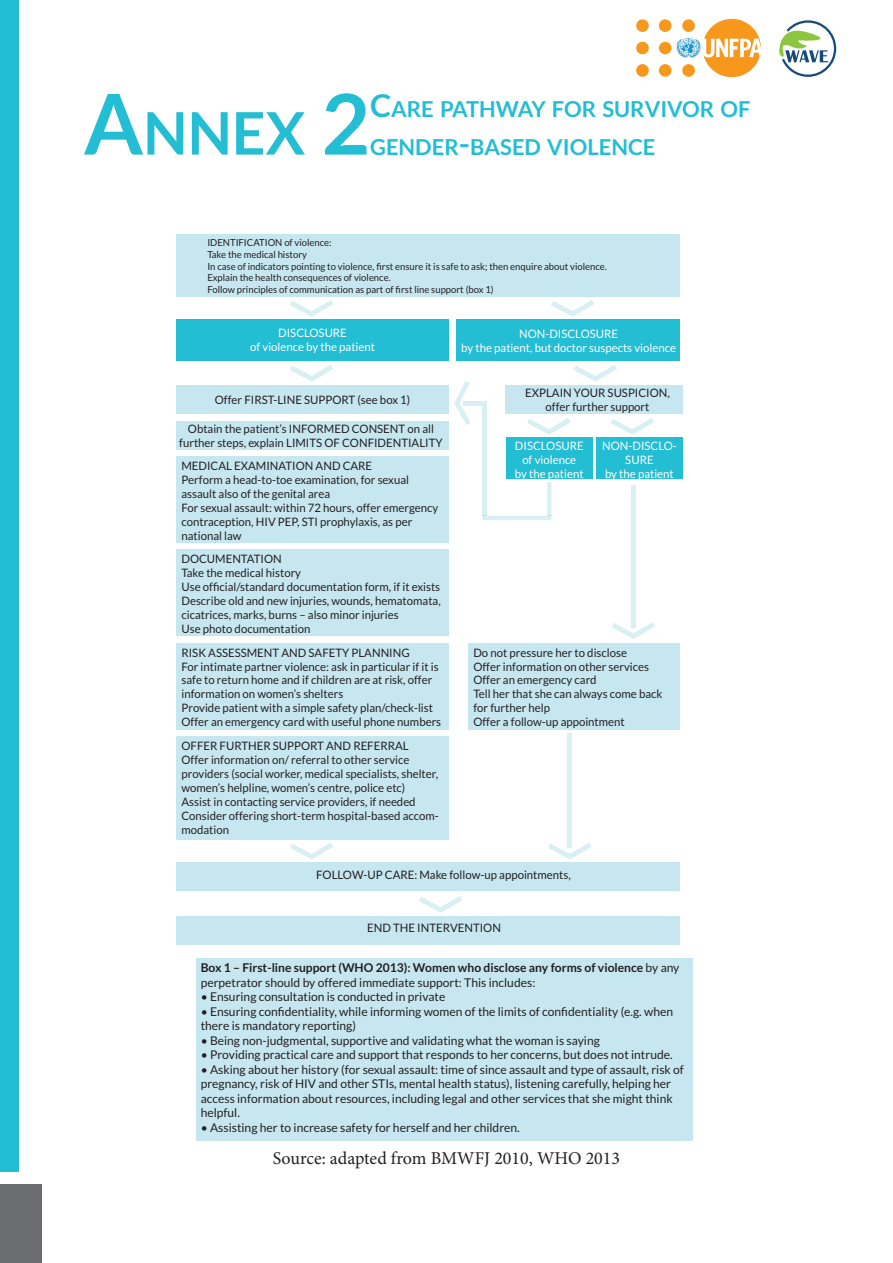
<style>
.page{position:relative;width:893px;height:1263px;background:#fff}
.page>*{position:absolute;margin:0;border:0;box-sizing:border-box;transform-origin:0 0}
.t1{font:700 58.65px "Lato";color:#23bdd4}
.t2{font:700 22.05px/37.8px "Lato";color:#23bdd4}
.t3{font:18px "Minion Pro";color:#231f20}
.t4{font:12px/14.5px "Lato";color:#231f20}
.t5{font:700 12px/14.5px "Lato";color:#231f20}
.t6{font:11.55px/14px "Lato";color:#231f20}
.t7{font:11.55px/14px "Lato";color:#fff;text-align:center}
.t8{font:9.6px/11.6px "Lato";color:#231f20}
.s1{font-size:83.85px}
.s2{font-size:31.5px}
.s3{font-weight:400}
</style>
<div class="page">
<div style="left:0;top:0;width:18px;height:1171px;background:#23bdd4"></div>
<svg style="left:779px;top:20px;width:57px;height:57px"></svg>
<div style="left:659px;top:42px;width:12px;height:12px;background:#f7981d;border-radius:50%"></div>
<div style="left:659px;top:64px;width:12px;height:13px;background:#f7981d;border-radius:50%"></div>
<div style="left:659px;top:19px;width:12px;height:13px;background:#f7981d;border-radius:50%"></div>
<div style="left:636px;top:42px;width:13px;height:12px;background:#f7981d;border-radius:50%"></div>
<div style="left:636px;top:64px;width:13px;height:13px;background:#f7981d;border-radius:50%"></div>
<div style="left:636px;top:19px;width:13px;height:13px;background:#f7981d;border-radius:50%"></div>
<svg style="left:677px;top:19px;width:84px;height:58px"></svg>
<div style="left:0;top:1184px;width:41px;height:79px;background:#6c6d70"></div>
<div style="left:177px;top:235px;width:503px;height:62px;background:#c6e7f0"></div>
<svg style="left:290px;top:300px;width:43px;height:17px"></svg>
<div style="left:177px;top:320px;width:272px;height:41px;background:#23bdd4"></div>
<svg style="left:290px;top:365px;width:43px;height:17px"></svg>
<svg style="left:551px;top:300px;width:43px;height:17px"></svg>
<div style="left:457px;top:320px;width:223px;height:41px;background:#23bdd4"></div>
<svg style="left:574px;top:365px;width:43px;height:17px"></svg>
<svg style="left:527px;top:418px;width:43px;height:17px"></svg>
<div style="left:506px;top:438px;width:87px;height:41px;background:#23bdd4"></div>
<svg style="left:611px;top:418px;width:43px;height:17px"></svg>
<div style="left:596px;top:438px;width:87px;height:41px;background:#23bdd4"></div>
<svg style="left:612px;top:622px;width:43px;height:17px"></svg>
<svg style="left:454px;top:381px;width:17px;height:44px"></svg>
<svg style="left:290px;top:843px;width:43px;height:16px"></svg>
<div style="left:177px;top:862px;width:503px;height:29px;background:#c6e7f0"></div>
<svg style="left:419px;top:896px;width:43px;height:17px"></svg>
<div style="left:177px;top:385px;width:272px;height:29px;background:#c6e7f0"></div>
<div style="left:506px;top:385px;width:177px;height:29px;background:#c6e7f0"></div>
<div style="left:177px;top:421px;width:272px;height:29px;background:#c6e7f0"></div>
<div style="left:177px;top:457px;width:272px;height:86px;background:#c6e7f0"></div>
<div style="left:177px;top:550px;width:272px;height:86px;background:#c6e7f0"></div>
<div style="left:177px;top:643px;width:272px;height:87px;background:#c6e7f0"></div>
<div style="left:469px;top:643px;width:211px;height:87px;background:#c6e7f0"></div>
<div style="left:177px;top:736px;width:272px;height:104px;background:#c6e7f0"></div>
<div style="left:177px;top:916px;width:503px;height:29px;background:#c6e7f0"></div>
<hr style="left:463px;top:401px;width:19px;height:4px;background:#d8eff4">
<div style="left:482px;top:401px;width:5px;height:115px;background:#d8eff4"></div>
<hr style="left:631px;top:485px;width:4px;height:143px;background:#d8eff4">
<svg style="left:548px;top:843px;width:43px;height:16px"></svg>
<hr style="left:568px;top:733px;width:4px;height:115px;background:#d8eff4">
<svg style="left:482px;top:482px;width:69px;height:38px"></svg>
<div style="left:196px;top:958px;width:496px;height:183px;background:#c6e7f0"></div>
<h1 class="t1" style="left:84px;top:100px;width:288px"><span class="s1">A</span>NNEX <span class="s1">2</span></h1>
<h2 class="t2" style="left:370px;top:90px;width:382px"><span class="s2">C</span>ARE PATHWAY FOR SURVIVOR OF<br>GENDER<span class="s2">-</span>BASED VIOLENCE</h2>
<p class="t8" style="left:207px;top:237px;width:401px">IDENTIFICATION of violence:<br>Take the medical history<br>In case of indicators pointing to violence, first ensure it is safe to ask; then enquire about violence.<br>Explain the health consequences of violence.<br>Follow principles of communication as part of first line support (box 1)</p>
<p class="t7" style="left:250px;top:325px;width:126px">DISCLOSURE<br>of violence by the patient</p>
<p class="t7" style="left:461px;top:326px;width:216px">NON-DISCLOSURE<br>by the patient, but doctor suspects violence</p>
<p class="t6" style="left:215px;top:392px;width:197px">Offer FIRST-LINE SUPPORT (see box 1)</p>
<p class="t6" style="left:525px;top:385px;width:146px;text-align:center">EXPLAIN YOUR SUSPICION, offer further support</p>
<p class="t6" style="left:179px;top:421px;width:265px;text-align:center">Obtain the patient’s INFORMED CONSENT on all further steps, explain LIMITS OF CONFIDENTIALITY</p>
<p class="t6" style="left:181px;top:459px;width:258px">MEDICAL EXAMINATION AND CARE<br>Perform a head-to-toe examination, for sexual assault also of the genital area<br>For sexual assault: within 72 hours, offer emergency contraception, HIV PEP, STI prophylaxis, as per national law</p>
<p class="t6" style="left:181px;top:552px;width:261px">DOCUMENTATION<br>Take the medical history<br>Use official/standard documentation form, if it exists Describe old and new injuries, wounds, hematomata, cicatrices, marks, burns – also minor injuries<br>Use photo documentation</p>
<p class="t6" style="left:181px;top:645px;width:261px">RISK ASSESSMENT AND SAFETY PLANNING<br>For intimate partner violence: ask in particular if it is safe to return home and if children are at risk, offer information on women’s shelters<br>Provide patient with a simple safety plan/check-list Offer an emergency card with useful phone numbers</p>
<p class="t6" style="left:473px;top:645px;width:191px">Do not pressure her to disclose<br>Offer information on other services<br>Offer an emergency card<br>Tell her that she can always come back for further help<br>Offer a follow-up appointment</p>
<p class="t6" style="left:181px;top:739px;width:259px">OFFER FURTHER SUPPORT AND REFERRAL<br>Offer information on/ referral to other service providers (social worker, medical specialists, shelter, women’s helpline, women’s centre, police etc)<br>Assist in contacting service providers, if needed Consider offering short-term hospital-based accom&shy;modation</p>
<p class="t6" style="left:316px;top:867px;width:256px">FOLLOW-UP CARE: Make follow-up appointments,</p>
<p class="t7" style="left:515px;top:439px;width:70px">DISCLOSURE of violence by the patient</p>
<p class="t7" style="left:602px;top:439px;width:76px">NON-DISCLO-<br>SURE<br>by the patient</p>
<p class="t6" style="left:367px;top:921px;width:135px">END THE INTERVENTION</p>
<p class="t5" style="left:201px;top:961px;width:480px">Box 1 – First-line support (WHO 2013): Women who disclose any forms of violence <span class="s3">by any perpetrator should by offered immediate support: This includes:</span></p>
<p class="t4" style="left:201px;top:990px;width:246px">• Ensuring consultation is conducted in private</p>
<p class="t4" style="left:201px;top:1004px;width:474px">• Ensuring confidentiality, while informing women of the limits of confidentiality (e.g. when there is mandatory reporting)</p>
<p class="t4" style="left:201px;top:1033px;width:401px">• Being non-judgmental, supportive and validating what the woman is saying</p>
<p class="t4" style="left:201px;top:1048px;width:473px">• Providing practical care and support that responds to her concerns, but does not intrude.</p>
<p class="t4" style="left:201px;top:1062px;width:485px">• Asking about her history (for sexual assault: time of since assault and type of assault, risk of pregnancy, risk of HIV and other STIs, mental health status), listening carefully, helping her access information about resources, including legal and other services that she might think helpful.</p>
<p class="t4" style="left:201px;top:1120px;width:321px">• Assisting her to increase safety for herself and her children.</p>
<h3 class="t3" style="left:273px;top:1146px;width:349px">Source: adapted from BMWFJ 2010, WHO 2013</h3>
</div>
